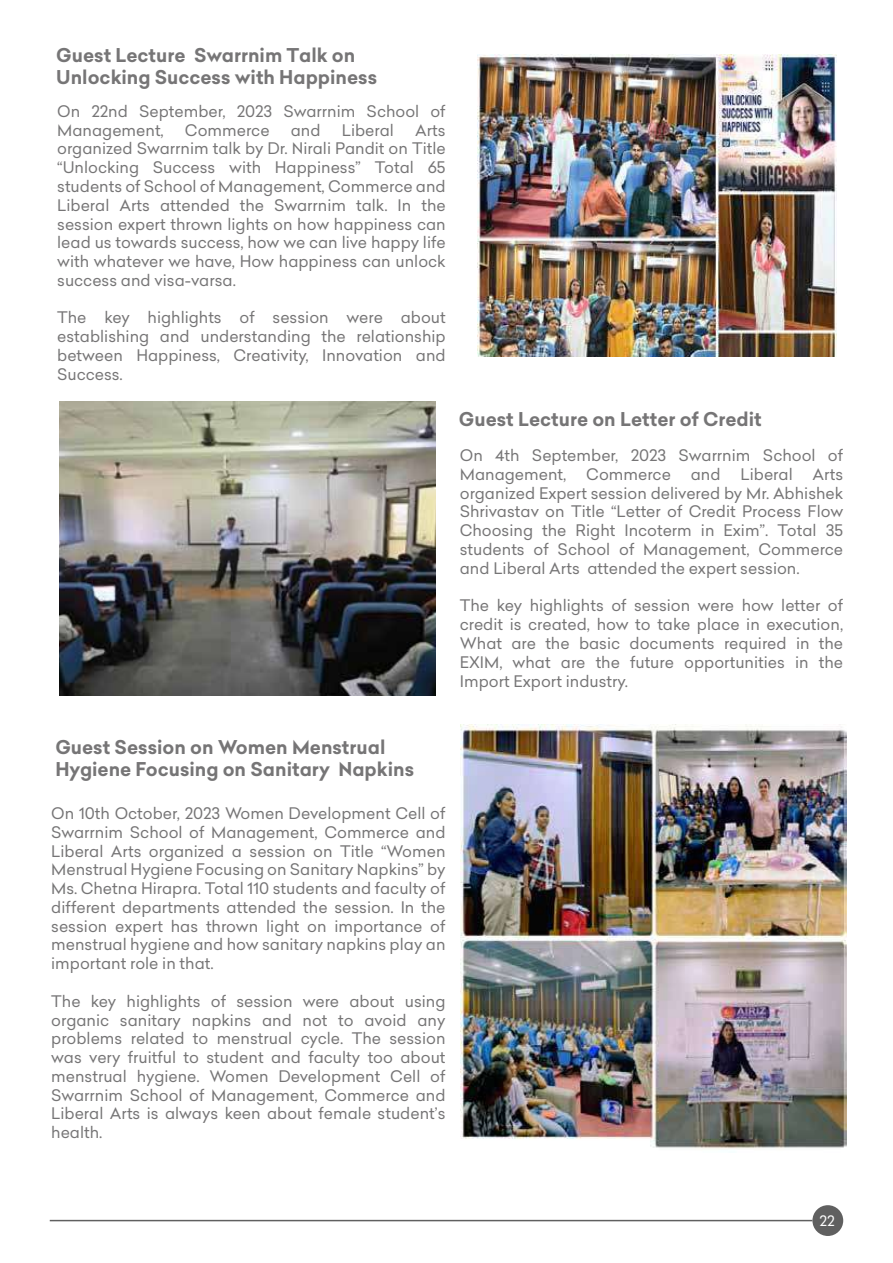
<style>
.page{position:relative;width:893px;height:1263px;background:#fff}
.page>*{position:absolute;margin:0;border:0;box-sizing:border-box;transform-origin:0 0}
.t1{font:700 18.6px/22.4px "Celias";color:#767576}
.t2{font:15.6px/18.8px "Celias";color:#767576;text-align:justify}
.t3{font:14.1px "Celias";color:#fff}
</style>
<div class="page">
<div style="left:812px;top:1205px;width:31px;height:31px;background:#606060;border-radius:50%"></div>
<hr style="left:50px;top:1220px;width:762px;height:1px;background:#606060">
<img style="left:460px;top:724px;width:386px;height:425px">
<img style="left:60px;top:401px;width:375px;height:295px">
<img style="left:477px;top:54px;width:360px;height:302px">
<p class="t1" style="left:56px;top:44px;width:322px">Guest Lecture Swarrnim Talk on<br>Unlocking Success with Happiness</p>
<p class="t2" style="left:57px;top:102px;width:390px">On 22nd September, 2023 Swarrnim School of<br>Management,</p>
<p class="t2" style="left:185px;top:120px;width:86px">Commerce</p>
<p class="t2" style="left:291px;top:120px;width:31px">and</p>
<p class="t2" style="left:342px;top:120px;width:54px">Liberal</p>
<p class="t2" style="left:57px;top:120px;width:390px;text-indent:358px">Arts organized Swarrnim talk by Dr. Nirali Pandit on Title “Unlocking Success with Happiness” Total 65 students of School of Management, Commerce and Liberal Arts attended the Swarrnim talk. In the session expert thrown lights on how happiness can lead us towards success, how we can live happy life with whatever we have, How happiness can unlock success and visa-varsa.</p>
<p class="t2" style="left:57px;top:308px;width:390px">The key highlights of session were about establishing and understanding the relationship between Happiness, Creativity, Innovation and Success.</p>
<p class="t1" style="left:459px;top:408px;width:304px">Guest Lecture on Letter of Credit</p>
<p class="t2" style="left:460px;top:446px;width:385px">On 4th September, 2023 Swarrnim School of<br>Management,</p>
<p class="t2" style="left:586px;top:465px;width:86px">Commerce</p>
<p class="t2" style="left:691px;top:465px;width:31px">and</p>
<p class="t2" style="left:740px;top:465px;width:54px">Liberal</p>
<p class="t2" style="left:460px;top:465px;width:385px;text-indent:353px">Arts organized Expert session delivered by Mr. Abhishek Shrivastav on Title “Letter of Credit Process Flow Choosing the Right Incoterm in Exim”. Total 35 students of School of Management, Commerce and Liberal Arts attended the expert session.</p>
<p class="t2" style="left:460px;top:596px;width:385px">The key highlights of session were how letter of credit is created, how to take place in execution, What are the basic documents required in the EXIM, what are the future opportunities in the Import Export industry.</p>
<p class="t1" style="left:55px;top:736px;width:360px">Guest Session on Women Menstrual<br>Hygiene Focusing on Sanitary Napkins</p>
<p class="t2" style="left:51px;top:804px;width:396px">On 10th October, 2023 Women Development Cell of Swarrnim School of Management, Commerce and Liberal Arts organized a session on Title “Women Menstrual Hygiene Focusing on Sanitary Napkins” by Ms. Chetna Hirapra. Total 110 students and faculty of different departments attended the session. In the session expert has thrown light on importance of menstrual hygiene and how sanitary napkins play an important role in that.</p>
<p class="t2" style="left:51px;top:991px;width:396px">The key highlights of session were about using organic sanitary napkins and not to avoid any problems related to menstrual cycle. The session was very fruitful to student and faculty too about menstrual hygiene. Women Development Cell of Swarrnim School of Management, Commerce and Liberal Arts is always keen about female student’s health.</p>
<p class="t3" style="left:819px;top:1210px;width:17px">22</p>
</div>
